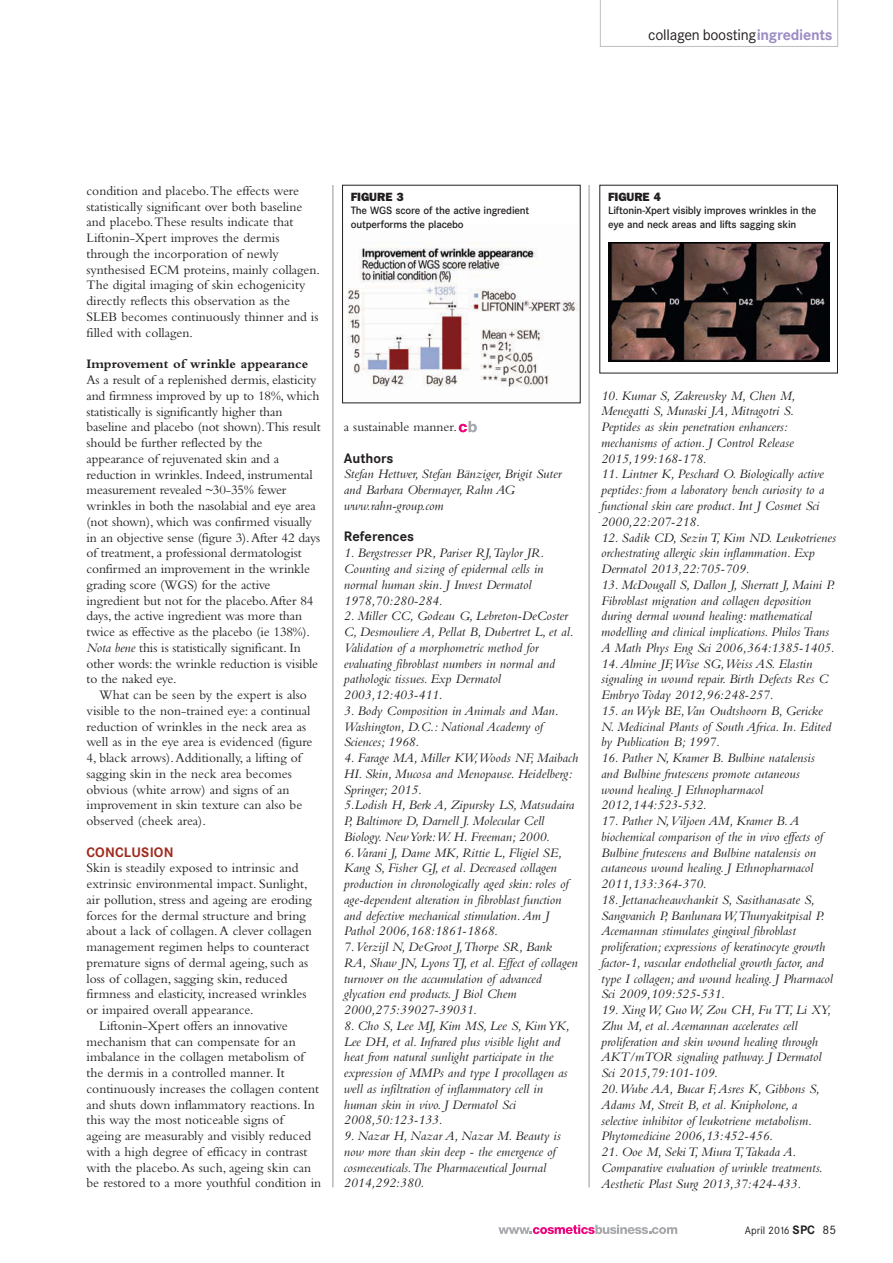
<style>
.page{position:relative;width:893px;height:1263px;background:#fff}
.page>*{position:absolute;margin:0;border:0;box-sizing:border-box;transform-origin:0 0}
.t1{font:15px "Corporate SBQ";letter-spacing:-.015em;color:#231f20}
.t2{font:italic 13.5px/15.8px "Bembo";color:#231f20}
.t3{font:13.5px/15.8px "Bembo";color:#231f20}
.t4{font:700 13.5px "Bembo";color:#231f20}
.t5{font:700 13.5px "Corporate SBQ";color:#231f20}
.t6{font:700 13.5px "Corporate SBQ";letter-spacing:.01em;color:#a02a1d}
.t7{font:800 12px "Franklin Gothic";color:#231f20}
.t8{font:500 10.5px/13.5px "Corporate SBQ";letter-spacing:-.02em;color:#231f20}
.t9{font:10.5px "Corporate SBQ";color:#231f20}
.s1{font-weight:700;color:#9c8dc3}
.s2{font-style:italic}
.s3{font-weight:700;font-size:12px}
.s4{font-size:12px}
</style>
<div class="page">
<svg style="left:600px;top:0;width:238px;height:47px"></svg>
<svg style="left:498px;top:1225px;width:179px;height:9px"></svg>
<hr style="left:589px;top:185px;width:1px;height:1002px;background:#939598">
<hr style="left:332px;top:185px;width:1px;height:1002px;background:#939598">
<svg style="left:459px;top:421px;width:18px;height:11px"></svg>
<img style="left:348px;top:248px;width:230px;height:139px">
<img style="left:608px;top:243px;width:221px;height:118px">
<p class="t1" style="left:648px;top:29px;width:186px">collagen boosting<span class="s1">ingredients</span></p>
<p class="t3" style="left:87px;top:184px;width:235px">condition and placebo. The effects were statistically significant over both baseline and placebo. These results indicate that Liftonin-Xpert improves the dermis through the incorporation of newly synthesised ECM proteins, mainly collagen.<br>The digital imaging of skin echogenicity directly reflects this observation as the SLEB becomes continuously thinner and is filled with collagen.</p>
<p class="t4" style="left:87px;top:359px;width:223px">Improvement of wrinkle appearance</p>
<p class="t3" style="left:87px;top:373px;width:236px">As a result of a replenished dermis, elasticity and firmness improved by up to 18%, which statistically is significantly higher than baseline and placebo (not shown). This result should be further reflected by the appearance of rejuvenated skin and a reduction in wrinkles. Indeed, instrumental measurement revealed ~30-35% fewer wrinkles in both the nasolabial and eye area (not shown), which was confirmed visually in an objective sense (figure 3). After 42 days of treatment, a professional dermatologist confirmed an improvement in the wrinkle grading score (WGS) for the active ingredient but not for the placebo. After 84 days, the active ingredient was more than twice as effective as the placebo (ie 138%).<br><span class="s2">Nota bene</span> this is statistically significant. In other words: the wrinkle reduction is visible to the naked eye.</p>
<p class="t3" style="left:87px;top:688px;width:227px;text-indent:13px">What can be seen by the expert is also visible to the non-trained eye: a continual reduction of wrinkles in the neck area as well as in the eye area is evidenced (figure 4, black arrows). Additionally, a lifting of sagging skin in the neck area becomes obvious (white arrow) and signs of an improvement in skin texture can also be observed (cheek area).</p>
<p class="t6" style="left:87px;top:847px;width:89px">CONCLUSION</p>
<p class="t3" style="left:87px;top:861px;width:214px">Skin is steadily exposed to intrinsic and</p>
<p class="t3" style="left:87px;top:877px;width:222px">extrinsic environmental impact. Sunlight,</p>
<p class="t3" style="left:87px;top:893px;width:227px">air pollution, stress and ageing are eroding</p>
<p class="t3" style="left:87px;top:909px;width:221px">forces for the dermal structure and bring</p>
<p class="t3" style="left:87px;top:924px;width:227px">about a lack of collagen. A clever collagen</p>
<p class="t3" style="left:87px;top:940px;width:225px">management regimen helps to counteract</p>
<p class="t3" style="left:87px;top:956px;width:223px">premature signs of dermal ageing, such as</p>
<p class="t3" style="left:87px;top:972px;width:203px">loss of collagen, sagging skin, reduced</p>
<p class="t3" style="left:87px;top:987px;width:221px">firmness and elasticity, increased wrinkles</p>
<p class="t3" style="left:87px;top:1003px;width:169px">or impaired overall appearance.</p>
<p class="t3" style="left:99px;top:1019px;width:190px">Liftonin-Xpert offers an innovative</p>
<p class="t3" style="left:87px;top:1035px;width:211px">mechanism that can compensate for an</p>
<p class="t3" style="left:87px;top:1050px;width:219px">imbalance in the collagen metabolism of</p>
<p class="t3" style="left:87px;top:1066px;width:200px">the dermis in a controlled manner. It</p>
<p class="t3" style="left:87px;top:1082px;width:234px">continuously increases the collagen content</p>
<p class="t3" style="left:87px;top:1098px;width:230px">and shuts down inflammatory reactions. In</p>
<p class="t3" style="left:87px;top:1113px;width:198px">this way the most noticeable signs of</p>
<p class="t3" style="left:87px;top:1129px;width:226px">ageing are measurably and visibly reduced</p>
<p class="t3" style="left:87px;top:1145px;width:222px">with a high degree of efficacy in contrast</p>
<p class="t3" style="left:87px;top:1161px;width:226px">with the placebo. As such, ageing skin can</p>
<p class="t3" style="left:87px;top:1176px;width:236px">be restored to a more youthful condition in</p>
<p class="t7" style="left:351px;top:193px;width:54px">FIGURE 3</p>
<p class="t8" style="left:351px;top:205px;width:180px">The WGS score of the active ingredient outperforms the placebo</p>
<p class="t7" style="left:608px;top:193px;width:54px">FIGURE 4</p>
<p class="t8" style="left:608px;top:205px;width:210px">Liftonin-Xpert visibly improves wrinkles in the eye and neck areas and lifts sagging skin</p>
<p class="t3" style="left:344px;top:420px;width:115px">a sustainable manner.</p>
<p class="t5" style="left:344px;top:453px;width:51px">Authors</p>
<p class="t2" style="left:344px;top:468px;width:219px">Stefan Hettwer, Stefan Bänziger, Brigit Suter and Barbara Obermayer, Rahn AG www.rahn-group.com</p>
<p class="t5" style="left:344px;top:532px;width:72px">References</p>
<p class="t2" style="left:344px;top:546px;width:202px">1. Bergstresser PR, Pariser RJ, Taylor JR.<br>Counting and sizing of epidermal cells in normal human skin. J Invest Dermatol 1978,70:280-284.</p>
<p class="t2" style="left:344px;top:609px;width:231px">2. Miller CC, Godeau G, Lebreton-DeCoster C, Desmouliere A, Pellat B, Dubertret L, et al.<br>Validation of a morphometric method for evaluating fibroblast numbers in normal and pathologic tissues. Exp Dermatol 2003,12:403-411.</p>
<p class="t2" style="left:344px;top:704px;width:216px">3. Body Composition in Animals and Man.<br>Washington, D.C.: National Academy of<br>Sciences; 1968.</p>
<p class="t2" style="left:344px;top:751px;width:236px">4. Farage MA, Miller KW, Woods NF, Maibach HI. Skin, Mucosa and Menopause. Heidelberg:<br>Springer; 2015.<br>5.Lodish H, Berk A, Zipursky LS, Matsudaira P, Baltimore D, Darnell J. Molecular Cell Biology. New York: W. H. Freeman; 2000.</p>
<p class="t2" style="left:344px;top:846px;width:226px">6. Varani J, Dame MK, Rittie L, Fligiel SE, Kang S, Fisher GJ, et al. Decreased collagen production in chronologically aged skin: roles of age-dependent alteration in fibroblast function and defective mechanical stimulation. Am J Pathol 2006,168:1861-1868.</p>
<p class="t2" style="left:344px;top:940px;width:235px">7. Verzijl N, DeGroot J, Thorpe SR, Bank RA, Shaw JN, Lyons TJ, et al. Effect of collagen turnover on the accumulation of advanced glycation end products. J Biol Chem 2000,275:39027-39031.</p>
<p class="t2" style="left:344px;top:1019px;width:227px">8. Cho S, Lee MJ, Kim MS, Lee S, Kim YK, Lee DH, et al. Infrared plus visible light and heat from natural sunlight participate in the expression of MMPs and type I procollagen as well as infiltration of inflammatory cell in human skin in vivo. J Dermatol Sci 2008,50:123-133.</p>
<p class="t2" style="left:344px;top:1129px;width:219px">9. Nazar H, Nazar A, Nazar M. Beauty is now more than skin deep - the emergence of cosmeceuticals. The Pharmaceutical Journal 2014,292:380.</p>
<p class="t2" style="left:601px;top:389px;width:196px">10. Kumar S, Zakrewsky M, Chen M, Menegatti S, Muraski JA, Mitragotri S.<br>Peptides as skin penetration enhancers: mechanisms of action. J Control Release 2015,199:168-178.</p>
<p class="t2" style="left:601px;top:468px;width:225px">11. Lintner K, Peschard O. Biologically active peptides: from a laboratory bench curiosity to a functional skin care product. Int J Cosmet Sci 2000,22:207-218.</p>
<p class="t2" style="left:601px;top:531px;width:237px">12. Sadik CD, Sezin T, Kim ND. Leukotrienes orchestrating allergic skin inflammation. Exp<br>Dermatol 2013,22:705-709.</p>
<p class="t2" style="left:601px;top:578px;width:235px">13. McDougall S, Dallon J, Sherratt J, Maini P.<br>Fibroblast migration and collagen deposition during dermal wound healing: mathematical modelling and clinical implications. Philos Trans A Math Phys Eng Sci 2006,364:1385-1405.</p>
<p class="t2" style="left:601px;top:657px;width:229px">14. Almine JF, Wise SG, Weiss AS. Elastin signaling in wound repair. Birth Defects Res C<br>Embryo Today 2012,96:248-257.</p>
<p class="t2" style="left:601px;top:704px;width:232px">15. an Wyk BE, Van Oudtshoorn B, Gericke<br>N. Medicinal Plants of South Africa. In. Edited by Publication B; 1997.</p>
<p class="t2" style="left:601px;top:751px;width:215px">16. Pather N, Kramer B. Bulbine natalensis and Bulbine frutescens promote cutaneous wound healing. J Ethnopharmacol 2012,144:523-532.</p>
<p class="t2" style="left:601px;top:814px;width:223px">17. Pather N, Viljoen AM, Kramer B. A biochemical comparison of the in vivo effects of Bulbine frutescens and Bulbine natalensis on cutaneous wound healing. J Ethnopharmacol 2011,133:364-370.</p>
<p class="t2" style="left:601px;top:893px;width:233px">18. Jettanacheawchankit S, Sasithanasate S, Sangvanich P, Banlunara W, Thunyakitpisal P.<br>Acemannan stimulates gingival fibroblast proliferation; expressions of keratinocyte growth factor-1, vascular endothelial growth factor, and type I collagen; and wound healing. J Pharmacol Sci 2009,109:525-531.</p>
<p class="t2" style="left:601px;top:1003px;width:231px">19. Xing W, Guo W, Zou CH, Fu TT, Li XY, Zhu M, et al. Acemannan accelerates cell proliferation and skin wound healing through AKT/mTOR signaling pathway. J Dermatol Sci 2015,79:101-109.</p>
<p class="t2" style="left:601px;top:1082px;width:220px">20. Wube AA, Bucar F, Asres K, Gibbons S, Adams M, Streit B, et al. Knipholone, a selective inhibitor of leukotriene metabolism.<br>Phytomedicine 2006,13:452-456.</p>
<p class="t2" style="left:601px;top:1145px;width:223px">21. Ooe M, Seki T, Miura T, Takada A.<br>Comparative evaluation of wrinkle treatments.<br>Aesthetic Plast Surg 2013,37:424-433.</p>
<p class="t9" style="left:745px;top:1226px;width:93px">April 2016 <span class="s3">SPC</span> <span class="s4">85</span></p>
</div>
